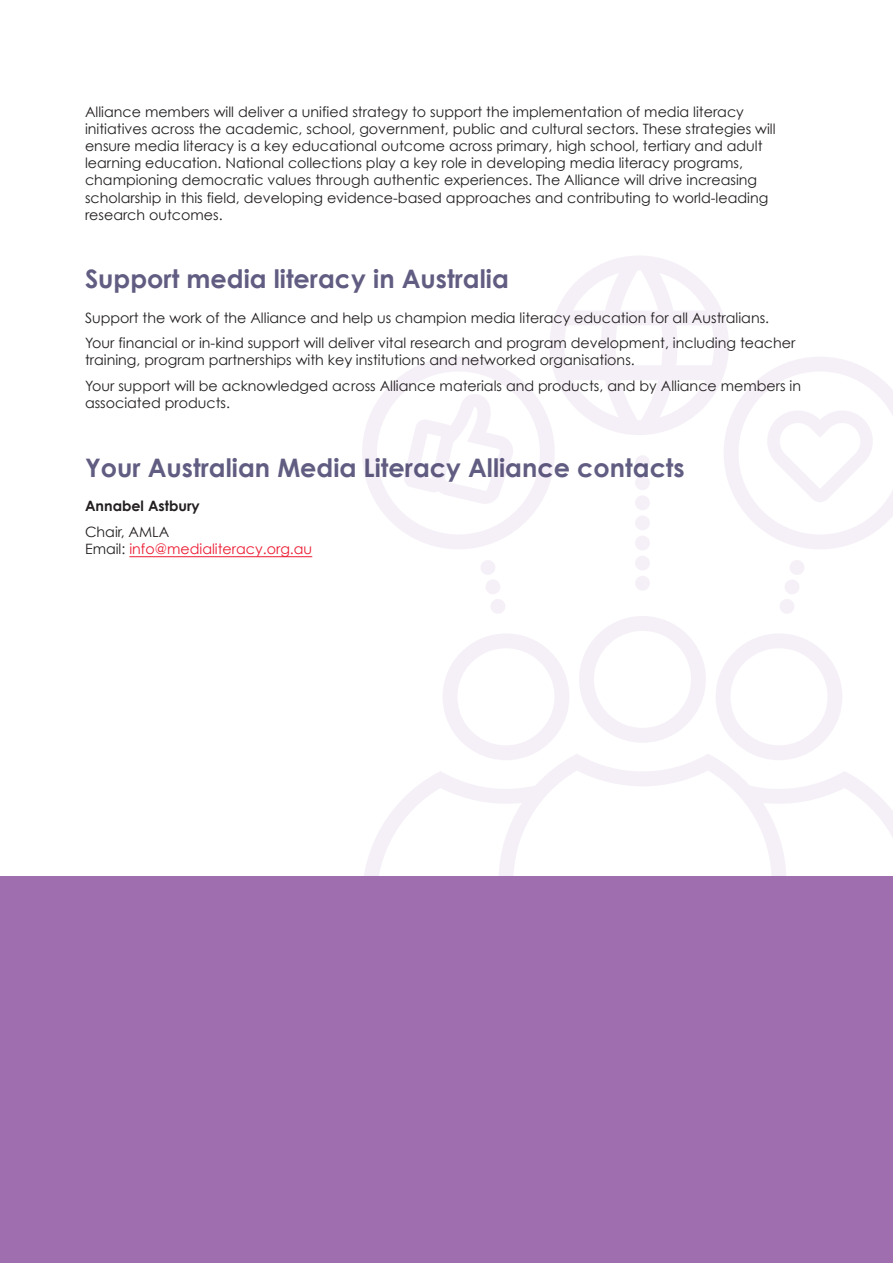
<style>
.page{position:relative;width:893px;height:1263px;background:#fff}
.page>*{position:absolute;margin:0;border:0;box-sizing:border-box;transform-origin:0 0}
.Heading_2{font:700 25.5px "Century Gothic";color:#615d82}
.Body{font:14.25px/17.1px "Century Gothic";color:#231f20}
.Body-2{font:14.25px/17.1px "Century Gothic";color:#ed1b32}
.Body-3{font:700 14.25px "Century Gothic";color:#231f20}
.s1{color:#231f20}
</style>
<div class="page">
<hr style="left:129px;top:556px;width:183px;height:1px;background:#ed1b32">
<svg style="left:443px;top:634px;width:126px;height:120px"></svg>
<svg style="left:716px;top:634px;width:126px;height:120px"></svg>
<svg style="left:579px;top:616px;width:127px;height:127px"></svg>
<svg style="left:364px;top:754px;width:529px;height:122px"></svg>
<div style="left:635px;top:576px;width:15px;height:15px;background:#f5f0f7;border-radius:50%"></div>
<div style="left:635px;top:556px;width:15px;height:15px;background:#f5f0f7;border-radius:50%"></div>
<div style="left:635px;top:535px;width:15px;height:15px;background:#f5f0f7;border-radius:50%"></div>
<svg style="left:780px;top:560px;width:24px;height:54px"></svg>
<svg style="left:481px;top:560px;width:24px;height:54px"></svg>
<svg style="left:362px;top:256px;width:531px;height:293px"></svg>
<div style="left:0;top:876px;width:893px;height:387px;background:#9f6eaf"></div>
<p class="Body" style="left:85px;top:103px;width:692px">Alliance members will deliver a unified strategy to support the implementation of media literacy initiatives across the academic, school, government, public and cultural sectors. These strategies will ensure media literacy is a key educational outcome across primary, high school, tertiary and adult learning education. National collections play a key role in developing media literacy programs, championing democratic values through authentic experiences. The Alliance will drive increasing scholarship in this field, developing evidence-based approaches and contributing to world-leading research outcomes.</p>
<p class="Heading_2" style="left:85px;top:263px;width:425px">Support media literacy in Australia</p>
<p class="Body" style="left:85px;top:309px;width:686px">Support the work of the Alliance and help us champion media literacy education for all Australians.</p>
<p class="Body" style="left:85px;top:334px;width:712px">Your financial or in-kind support will deliver vital research and program development, including teacher training, program partnerships with key institutions and networked organisations.</p>
<p class="Body" style="left:85px;top:377px;width:717px">Your support will be acknowledged across Alliance materials and products, and by Alliance members in associated products.</p>
<p class="Heading_2" style="left:85px;top:452px;width:601px">Your Australian Media Literacy Alliance contacts</p>
<p class="Body-3" style="left:85px;top:497px;width:116px">Annabel Astbury</p>
<p class="Body-2" style="left:85px;top:523px;width:229px"><span class="s1">Chair, AMLA<br>Email:</span> info@medialiteracy.org.au</p>
</div>
